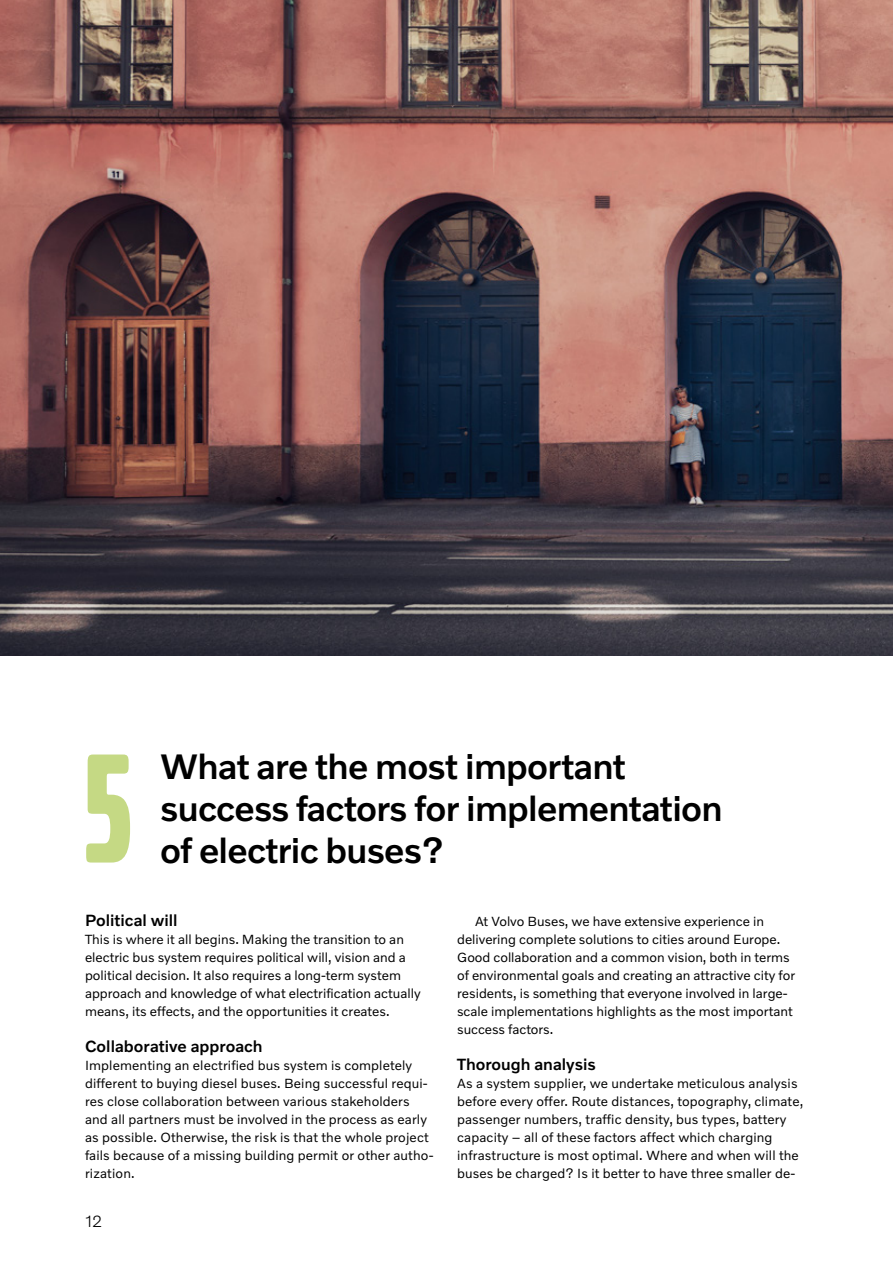
<style>
.page{position:relative;width:893px;height:1263px;background:#fff}
.page>*{position:absolute;margin:0;border:0;box-sizing:border-box;transform-origin:0 0}
.t1{font:162px "Volvo Broad Pro";color:#c5d984}
.t2{font:500 36px/42px "Volvo Novum";letter-spacing:-.02em;color:#000}
.t3{font:500 16.5px "Volvo Novum";color:#000}
.t4{font:300 16.5px "Volvo Novum";color:#000}
.t5{font:13.5px/18px "Volvo Novum";color:#000}
</style>
<div class="page">
<img style="left:0;top:0;width:893px;height:656px">
<h1 class="t1" style="left:85px;top:733px;width:47px">5</h1>
<h2 class="t2" style="left:160px;top:743px;width:564px">What are the most important success factors for implementation of electric buses?</h2>
<p class="t3" style="left:85px;top:910px;width:94px">Political will</p>
<p class="t5" style="left:85px;top:930px;width:337px">This is where it all begins. Making the transition to an electric bus system requires political will, vision and a political decision. It also requires a long-term system approach and knowledge of what electrification actually means, its effects, and the opportunities it creates.</p>
<p class="t3" style="left:85px;top:1036px;width:179px">Collaborative approach</p>
<p class="t5" style="left:85px;top:1056px;width:350px">Implementing an electrified bus system is completely different to buying diesel buses. Being successful requi&shy;res close collaboration between various stakeholders and all partners must be involved in the process as early as possible. Otherwise, the risk is that the whole project fails because of a missing building permit or other autho&shy;rization.</p>
<p class="t4" style="left:85px;top:1210px;width:19px">12</p>
<p class="t5" style="left:457px;top:912px;width:339px;text-indent:18px">At Volvo Buses, we have extensive experience in delivering complete solutions to cities around Europe.<br>Good collaboration and a common vision, both in terms of environmental goals and creating an attractive city for residents, is something that everyone involved in large&shy;scale implementations highlights as the most important success factors.</p>
<p class="t3" style="left:457px;top:1054px;width:140px">Thorough analysis</p>
<p class="t5" style="left:457px;top:1074px;width:348px">As a system supplier, we undertake meticulous analysis before every offer. Route distances, topography, climate, passenger numbers, traffic density, bus types, battery capacity – all of these factors affect which charging infrastructure is most optimal. Where and when will the buses be charged? Is it better to have three smaller de-</p>
</div>
